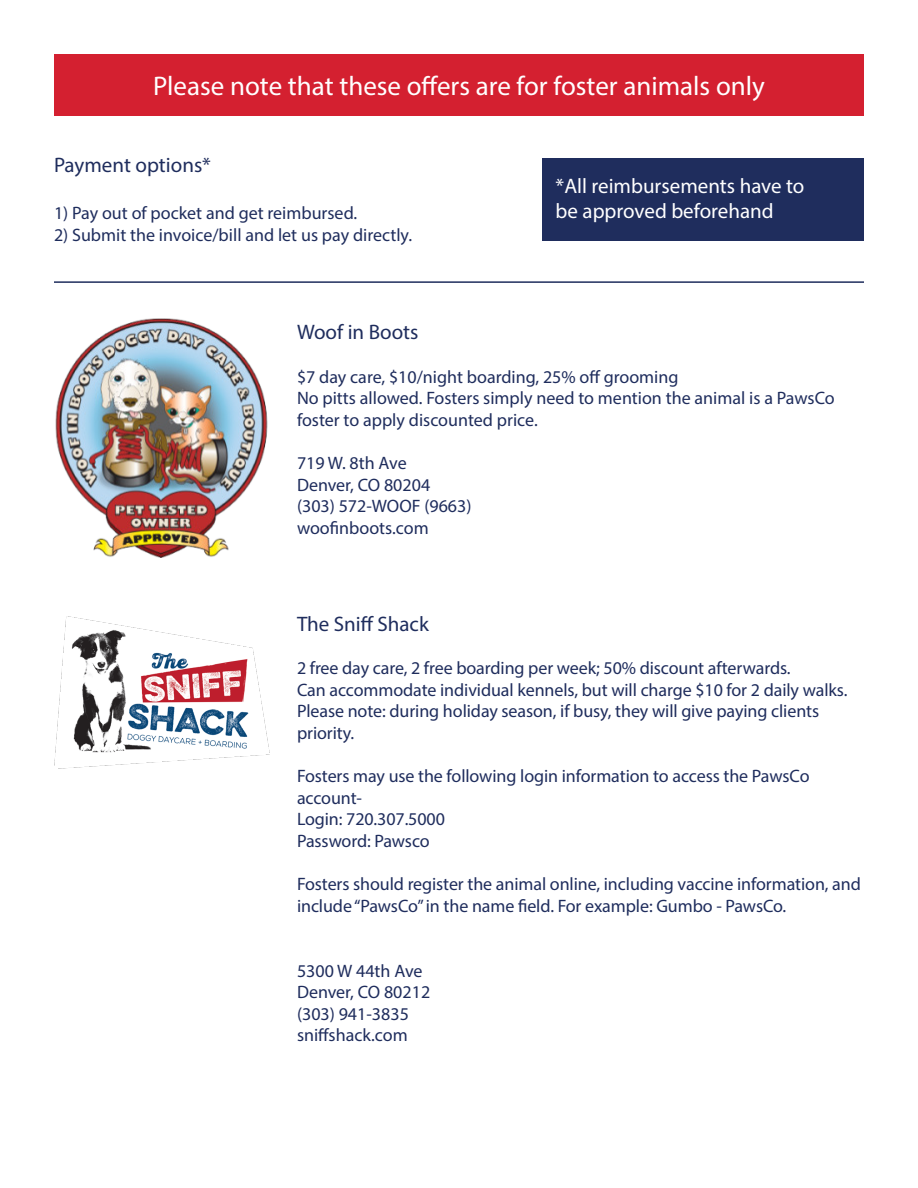
<style>
.page{position:relative;width:918px;height:1188px;background:#fff}
.page>*{position:absolute;margin:0;border:0;box-sizing:border-box;transform-origin:0 0}
.t1{font:27px "Myriad Pro";color:#fff}
.t2{font:21px/25.2px "Myriad Pro";color:#fff}
.t3{font:21px "Myriad Pro";color:#1f2d5d}
.t4{font:18px/21.6px "Myriad Pro";letter-spacing:-.005em;color:#1f2d5d}
</style>
<div class="page">
<img style="left:55px;top:318px;width:213px;height:239px">
<img style="left:54px;top:617px;width:216px;height:151px">
<div style="left:54px;top:54px;width:810px;height:62px;background:#d42030"></div>
<div style="left:542px;top:158px;width:322px;height:82px;background:#1f2d5d"></div>
<hr style="left:54px;top:281px;width:810px;height:2px;background:#1f2d5d">
<p class="t1" style="left:153px;top:69px;width:613px">Please note that these offers are for foster animals only</p>
<p class="t3" style="left:54px;top:152px;width:159px">Payment options*</p>
<p class="t4" style="left:54px;top:202px;width:305px">1) Pay out of pocket and get reimbursed.</p>
<p class="t4" style="left:54px;top:223px;width:360px">2) Submit the invoice/bill and let us pay directly.</p>
<p class="t2" style="left:556px;top:173px;width:250px">*All reimbursements have to be approved beforehand</p>
<p class="t3" style="left:297px;top:319px;width:123px">Woof in Boots</p>
<p class="t4" style="left:297px;top:366px;width:383px">$7 day care, $10/night boarding, 25% off grooming</p>
<p class="t4" style="left:297px;top:387px;width:539px">No pitts allowed. Fosters simply need to mention the animal is a PawsCo foster to apply discounted price.</p>
<p class="t4" style="left:297px;top:452px;width:111px">719 W. 8th Ave</p>
<p class="t4" style="left:297px;top:474px;width:135px">Denver, CO 80204</p>
<p class="t4" style="left:297px;top:495px;width:176px">(303) 572-WOOF (9663)</p>
<p class="t4" style="left:297px;top:517px;width:133px">woofinboots.com</p>
<p class="t3" style="left:297px;top:611px;width:133px">The Sniff Shack</p>
<p class="t4" style="left:297px;top:657px;width:495px">2 free day care, 2 free boarding per week; 50% discount afterwards.</p>
<p class="t4" style="left:297px;top:679px;width:552px">Can accommodate individual kennels, but will charge $10 for 2 daily walks.<br>Please note: during holiday season, if busy, they will give paying clients priority.</p>
<p class="t4" style="left:297px;top:765px;width:514px">Fosters may use the following login information to access the PawsCo account-</p>
<p class="t4" style="left:297px;top:808px;width:149px">Login: 720.307.5000</p>
<p class="t4" style="left:297px;top:830px;width:134px">Password: Pawsco</p>
<p class="t4" style="left:297px;top:873px;width:565px">Fosters should register the animal online, including vaccine information, and include “PawsCo” in the name field. For example: Gumbo - PawsCo.</p>
<p class="t4" style="left:297px;top:960px;width:127px">5300 W 44th Ave</p>
<p class="t4" style="left:297px;top:981px;width:135px">Denver, CO 80212</p>
<p class="t4" style="left:297px;top:1003px;width:113px">(303) 941-3835</p>
<p class="t4" style="left:297px;top:1024px;width:112px">sniffshack.com</p>
</div>
